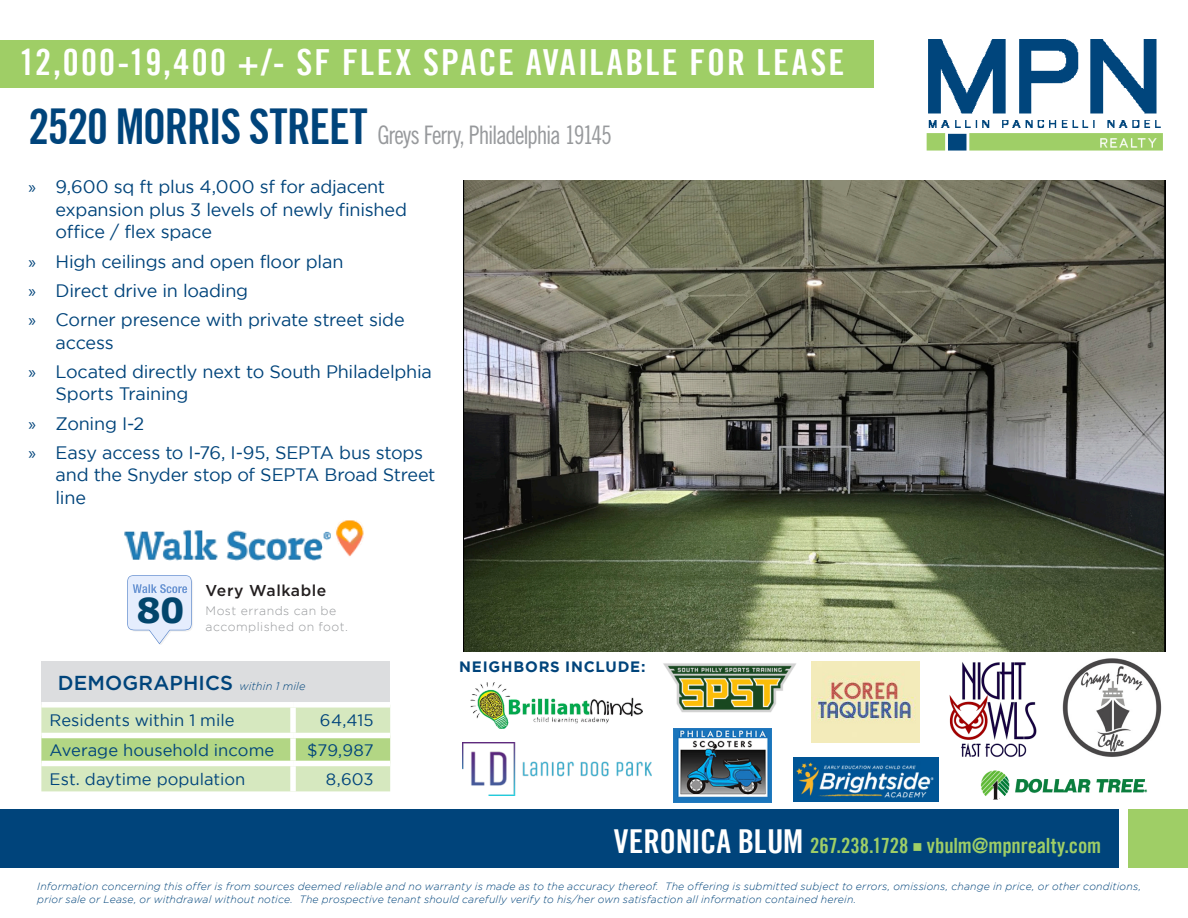
<style>
.page{position:relative;width:1188px;height:918px;background:#fff}
.page>*{position:absolute;margin:0;border:0;box-sizing:border-box;transform-origin:0 0}
.t1{font:36px "Trade Gothic Bold Cond Twenty";letter-spacing:.06em;color:#fff}
.t2{font:700 34.35px "Verdana";color:#02456c}
.head{font:25.5px "Trade Gothic LT Std Cn 18";letter-spacing:-.045em;color:#97999c;scale:.95 1}
.Mini_HEAD_KO{font:21px "Trade Gothic Bold Cond Twenty";letter-spacing:-.01em;color:#9fce66}
.Body-list__and_2_column{font:500 20.25px "Gotham";letter-spacing:.005em;color:#00447b}
.t3{font:18px/22.5px "Gotham";letter-spacing:-.015em;color:#00447b}
.Body-list__and_2_column-2{font:16.5px "Gotham";color:#00447b}
.Heading_4{font:500 15.75px "Gotham";letter-spacing:.03em;color:#231f20}
.Heading_4-2{font:700 15px "Gotham";letter-spacing:.055em;color:#00447b}
.Heading_4-3{font:300 12.3px/15.8px "Gotham";letter-spacing:.04em;color:#97999c}
.disclaimer{font:italic 300 10.5px/13.5px "Gotham";letter-spacing:.015em;color:#00447b}
.s1{font-family:"Trade Gothic No.20";font-weight:700;font-stretch:condensed;font-size:49.5px;color:#00447b}
.s2{font-family:"Myriad Pro"}
.s3{font-weight:300;font-style:italic;font-size:11.1px}
.s4{font-size:33px;color:#fff}
</style>
<div class="page">
<div style="left:0;top:40px;width:874px;height:48px;background:#9fce66"></div>
<img style="left:926px;top:39px;width:237px;height:112px">
<div style="left:0;top:809px;width:1118px;height:59px;background:#00447b"></div>
<div style="left:41px;top:661px;width:349px;height:44px;background:#dcdddf"></div>
<svg style="left:41px;top:708px;width:349px;height:83px;background:#cbe2ad"></svg>
<div style="left:41px;top:702px;width:252px;height:6px;background:#fff"></div>
<div style="left:293px;top:702px;width:97px;height:6px;background:#fff"></div>
<div style="left:41px;top:761px;width:252px;height:5px;background:#fff"></div>
<div style="left:293px;top:761px;width:97px;height:5px;background:#fff"></div>
<div style="left:290px;top:708px;width:6px;height:25px;background:#fff"></div>
<div style="left:290px;top:738px;width:6px;height:23px;background:#fff"></div>
<div style="left:290px;top:766px;width:6px;height:25px;background:#fff"></div>
<div style="left:41px;top:733px;width:252px;height:5px;background:#fff"></div>
<div style="left:293px;top:733px;width:97px;height:5px;background:#fff"></div>
<img style="left:463px;top:180px;width:703px;height:471px">
<div style="left:1129px;top:809px;width:59px;height:59px;background:#9fce66"></div>
<img style="left:124px;top:520px;width:240px;height:41px">
<svg style="left:127px;top:575px;width:66px;height:70px"></svg>
<img style="left:1062px;top:658px;width:100px;height:99px">
<img style="left:812px;top:661px;width:108px;height:81px">
<img style="left:663px;top:663px;width:133px;height:50px">
<img style="left:462px;top:742px;width:189px;height:53px">
<img style="left:471px;top:683px;width:172px;height:45px">
<img style="left:793px;top:757px;width:146px;height:45px">
<img style="left:980px;top:770px;width:168px;height:30px">
<img style="left:949px;top:662px;width:88px;height:95px">
<img style="left:673px;top:728px;width:98px;height:75px">
<p class="t1" style="left:19px;top:40px;width:827px">12,000-19,400 +/- SF FLEX SPACE AVAILABLE FOR LEASE</p>
<p class="head" style="left:29px;top:119px;width:616px"><span class="s1">2520 MORRIS STREET</span> Greys Ferry, Philadelphia 19145</p>
<p class="t3" style="left:56px;top:176px;width:353px;text-indent:-27px"><span class="s2">»</span> 9,600 sq ft plus 4,000 sf for adjacent expansion plus 3 levels of newly finished office / flex space</p>
<p class="t3" style="left:29px;top:250px;width:316px"><span class="s2">»</span> High ceilings and open floor plan</p>
<p class="t3" style="left:29px;top:279px;width:221px"><span class="s2">»</span> Direct drive in loading</p>
<p class="t3" style="left:56px;top:308px;width:351px;text-indent:-27px"><span class="s2">»</span> Corner presence with private street side access</p>
<p class="t3" style="left:56px;top:360px;width:378px;text-indent:-27px"><span class="s2">»</span> Located directly next to South Philadelphia<br>Sports Training</p>
<p class="t3" style="left:29px;top:412px;width:117px"><span class="s2">»</span> Zoning I-2</p>
<p class="t3" style="left:56px;top:441px;width:382px;text-indent:-27px"><span class="s2">»</span> Easy access to I-76, I-95, SEPTA bus stops and the Snyder stop of SEPTA Broad Street line</p>
<h2 class="t2" style="left:136px;top:586px;width:50px">80</h2>
<p class="Heading_4" style="left:205px;top:580px;width:122px">Very Walkable</p>
<p class="Heading_4-3" style="left:205px;top:603px;width:144px">Most errands can be accomplished on foot.</p>
<p class="Body-list__and_2_column" style="left:58px;top:669px;width:249px">DEMOGRAPHICS <span class="s3">within 1 mile</span></p>
<p class="Body-list__and_2_column-2" style="left:49px;top:711px;width:187px">Residents within 1 mile</p>
<p class="Body-list__and_2_column-2" style="left:320px;top:711px;width:55px">64,415</p>
<p class="Body-list__and_2_column-2" style="left:49px;top:741px;width:226px">Average household income</p>
<p class="Body-list__and_2_column-2" style="left:307px;top:741px;width:68px">$79,987</p>
<p class="Body-list__and_2_column-2" style="left:49px;top:770px;width:197px">Est. daytime population</p>
<p class="Body-list__and_2_column-2" style="left:326px;top:770px;width:49px">8,603</p>
<p class="Heading_4-2" style="left:459px;top:658px;width:188px">NEIGHBORS INCLUDE:</p>
<p class="Mini_HEAD_KO" style="left:614px;top:833px;width:489px"><span class="s4">VERONICA BLUM</span> 267.238.1728 ■ vbulm@mpnrealty.com</p>
<p class="disclaimer" style="left:37px;top:880px;width:1105px">Information concerning this offer is from sources deemed reliable and no warranty is made as to the accuracy thereof. The offering is submitted subject to errors, omissions, change in price, or other conditions, prior sale or Lease, or withdrawal without notice. The prospective tenant should carefully verify to his/her own satisfaction all information contained herein.</p>
</div>
